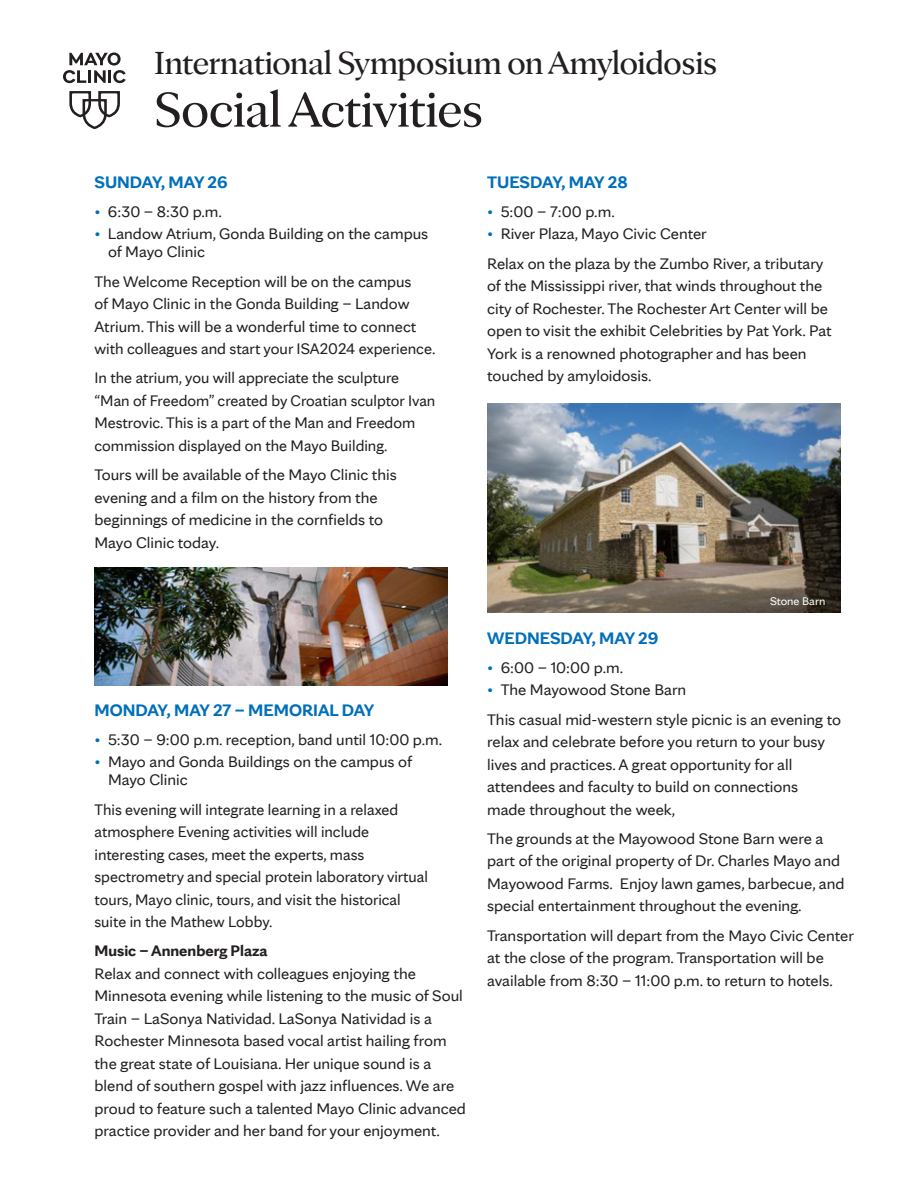
<style>
.page{position:relative;width:918px;height:1188px;background:#fff}
.page>*{position:absolute;margin:0;border:0;box-sizing:border-box;transform-origin:0 0}
.t1{font:52.5px "Mayo Clinic Serif Display";color:#231f20}
.t2{font:34.5px "Mayo Clinic Serif Display";color:#231f20}
.t3{font:700 18px "Mayo Clinic Sans";color:#006fba}
.t4{font:16.5px/22.5px "Mayo Clinic Sans";color:#231f20}
.t5{font:700 16.5px "Mayo Clinic Sans";color:#231f20}
.t6{font:12px "Mayo Clinic Sans";color:#fff}
.s1{color:#006fba}
</style>
<div class="page">
<svg style="left:69px;top:91px;width:51px;height:38px"></svg>
<svg style="left:63px;top:53px;width:63px;height:30px"></svg>
<img style="left:94px;top:567px;width:353px;height:119px">
<img style="left:487px;top:403px;width:353px;height:210px">
<p class="t2" style="left:154px;top:37px;width:564px">International Symposium on Amyloidosis</p>
<p class="t1" style="left:154px;top:70px;width:330px">Social Activities</p>
<p class="t3" style="left:94px;top:167px;width:135px">SUNDAY, MAY 26</p>
<p class="t4" style="left:94px;top:199px;width:129px"><span class="s1">•</span> 6:30 – 8:30 p.m.</p>
<p class="t4" style="left:108px;top:223px;width:322px;line-height:18px;text-indent:-14px"><span class="s1">•</span> Landow Atrium, Gonda Building on the campus of Mayo Clinic</p>
<p class="t4" style="left:94px;top:268px;width:342px">The Welcome Reception will be on the campus<br>of Mayo Clinic in the Gonda Building – Landow Atrium. This will be a wonderful time to connect with colleagues and start your ISA2024 experience.</p>
<p class="t4" style="left:94px;top:365px;width:342px">In the atrium, you will appreciate the sculpture “Man of Freedom” created by Croatian sculptor Ivan Mestrovic. This is a part of the Man and Freedom commission displayed on the Mayo Building.</p>
<p class="t4" style="left:94px;top:462px;width:304px">Tours will be available of the Mayo Clinic this evening and a film on the history from the beginnings of medicine in the cornfields to Mayo Clinic today.</p>
<p class="t3" style="left:94px;top:695px;width:281px">MONDAY, MAY 27 – MEMORIAL DAY</p>
<p class="t4" style="left:94px;top:727px;width:349px"><span class="s1">•</span> 5:30 – 9:00 p.m. reception, band until 10:00 p.m.</p>
<p class="t4" style="left:108px;top:751px;width:306px;line-height:18px;text-indent:-14px"><span class="s1">•</span> Mayo and Gonda Buildings on the campus of<br>Mayo Clinic</p>
<p class="t4" style="left:94px;top:796px;width:335px">This evening will integrate learning in a relaxed atmosphere Evening activities will include interesting cases, meet the experts, mass spectrometry and special protein laboratory virtual tours, Mayo clinic, tours, and visit the historical suite in the Mathew Lobby.</p>
<p class="t5" style="left:94px;top:938px;width:175px">Music – Annenberg Plaza</p>
<p class="t4" style="left:94px;top:961px;width:373px">Relax and connect with colleagues enjoying the Minnesota evening while listening to the music of Soul Train – LaSonya Natividad. LaSonya Natividad is a Rochester Minnesota based vocal artist hailing from the great state of Louisiana. Her unique sound is a blend of southern gospel with jazz influences. We are proud to feature such a talented Mayo Clinic advanced practice provider and her band for your enjoyment.</p>
<p class="t3" style="left:487px;top:167px;width:142px">TUESDAY, MAY 28</p>
<p class="t4" style="left:487px;top:199px;width:129px"><span class="s1">•</span> 5:00 – 7:00 p.m.</p>
<p class="t4" style="left:487px;top:221px;width:221px"><span class="s1">•</span> River Plaza, Mayo Civic Center</p>
<p class="t4" style="left:487px;top:250px;width:338px">Relax on the plaza by the Zumbo River, a tributary</p>
<p class="t4" style="left:487px;top:273px;width:337px">of the Mississippi river, that winds throughout the</p>
<p class="t4" style="left:487px;top:295px;width:346px">city of Rochester. The Rochester Art Center will be open to visit the exhibit Celebrities by Pat York. Pat York is a renowned photographer and has been touched by amyloidosis.</p>
<p class="t6" style="left:770px;top:592px;width:57px">Stone Barn</p>
<p class="t3" style="left:487px;top:623px;width:173px">WEDNESDAY, MAY 29</p>
<p class="t4" style="left:487px;top:655px;width:138px"><span class="s1">•</span> 6:00 – 10:00 p.m.</p>
<p class="t4" style="left:487px;top:677px;width:201px"><span class="s1">•</span> The Mayowood Stone Barn</p>
<p class="t4" style="left:487px;top:706px;width:356px">This casual mid-western style picnic is an evening to relax and celebrate before you return to your busy</p>
<p class="t4" style="left:487px;top:751px;width:313px">lives and practices. A great opportunity for all attendees and faculty to build on connections</p>
<p class="t4" style="left:487px;top:796px;width:190px">made throughout the week,</p>
<p class="t4" style="left:487px;top:826px;width:359px">The grounds at the Mayowood Stone Barn were a part of the original property of Dr. Charles Mayo and Mayowood Farms. Enjoy lawn games, barbecue, and special entertainment throughout the evening.</p>
<p class="t4" style="left:487px;top:922px;width:368px">Transportation will depart from the Mayo Civic Center at the close of the program. Transportation will be available from 8:30 – 11:00 p.m. to return to hotels.</p>
</div>
